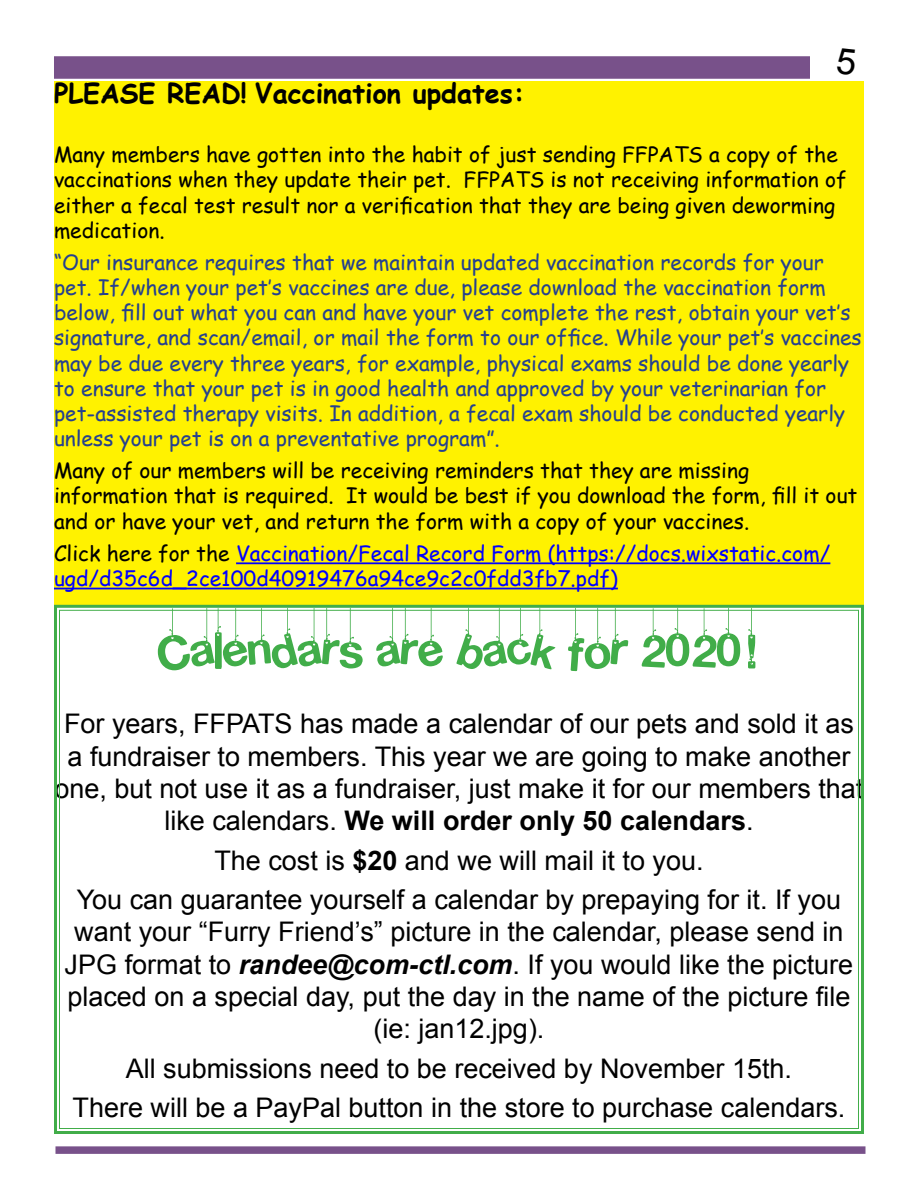
<style>
.page{position:relative;width:918px;height:1188px;background:#fff}
.page>*{position:absolute;margin:0;border:0;box-sizing:border-box;transform-origin:0 0}
.t1{font:54px "Hanging Letters";color:#41ad49}
.t2{font:27px/32.4px "Arial";color:#000;text-align:center}
.t3{font:700 27px "Comic Sans MS";color:#000}
.t4{font:21px/25.2px "Comic Sans MS";color:#25408f}
.t5{font:21px/25.2px "Comic Sans MS";color:#000}
.t6{font:21px/25.2px "Comic Sans MS";color:#00f}
.s1{color:#000}
.s2{font-weight:700}
.s3{font-weight:700;font-style:italic}
</style>
<div class="page">
<div style="left:54px;top:56px;width:756px;height:23px;background:#78518a"></div>
<div style="left:55px;top:1146px;width:810px;height:8px;background:#78518a"></div>
<div style="left:54px;top:81px;width:810px;height:524px;background:#fff200"></div>
<hr style="left:236px;top:562px;width:594px;height:2px;background:#00f">
<hr style="left:54px;top:588px;width:564px;height:1px;background:#00f">
<svg style="left:54px;top:604px;width:810px;height:530px"></svg>
<p class="t3" style="left:54px;top:73px;width:472px">PLEASE READ! Vaccination updates:</p>
<p class="t5" style="left:54px;top:141px;width:794px">Many members have gotten into the habit of just sending FFPATS a copy of the vaccinations when they update their pet. FFPATS is not receiving information of either a fecal test result nor a verification that they are being given deworming medication.</p>
<p class="t4" style="left:54px;top:249px;width:809px">“Our insurance requires that we maintain updated vaccination records for your pet. If/when your pet’s vaccines are due, please download the vaccination form below, fill out what you can and have your vet complete the rest, obtain your vet’s signature, and scan/email, or mail the form to our office. While your pet’s vaccines may be due every three years, for example, physical exams should be done yearly to ensure that your pet is in good health and approved by your veterinarian for pet-assisted therapy visits. In addition, a fecal exam should be conducted yearly unless your pet is on a preventative program”.</p>
<p class="t5" style="left:54px;top:457px;width:805px">Many of our members will be receiving reminders that they are missing information that is required. It would be best if you download the form, fill it out and or have your vet, and return the form with a copy of your vaccines.</p>
<p class="t6" style="left:54px;top:540px;width:778px"><span class="s1">Click here for the</span> Vaccination/Fecal Record Form (https://docs.wixstatic.com/ ugd/d35c6d_2ce100d40919476a94ce9c2c0fdd3fb7.pdf)</p>
<h1 class="t1" style="left:157px;top:607px;width:606px">CALENDARS ARE BACK FOR 2020!</h1>
<p class="t2" style="left:55px;top:708px;width:810px">For years, FFPATS has made a calendar of our pets and sold it as a fundraiser to members. This year we are going to make another one, but not use it as a fundraiser, just make it for our members that like calendars. <span class="s2">We will order only 50 calendars</span>.</p>
<p class="t2" style="left:77px;top:841px;width:766px;line-height:39.2px">The cost is <span class="s2">$20</span> and we will mail it to you.<br>You can guarantee yourself a calendar by prepaying for it. If you</p>
<p class="t2" style="left:65px;top:916px;width:790px">want your “Furry Friend’s” picture in the calendar, please send in JPG format to <span class="s3">randee@com-ctl.com</span>. If you would like the picture placed on a special day, put the day in the name of the picture file (ie: jan12.jpg).</p>
<p class="t2" style="left:73px;top:1049px;width:774px;line-height:39.2px">All submissions need to be received by November 15th.<br>There will be a PayPal button in the store to purchase calendars.</p>
</div>
